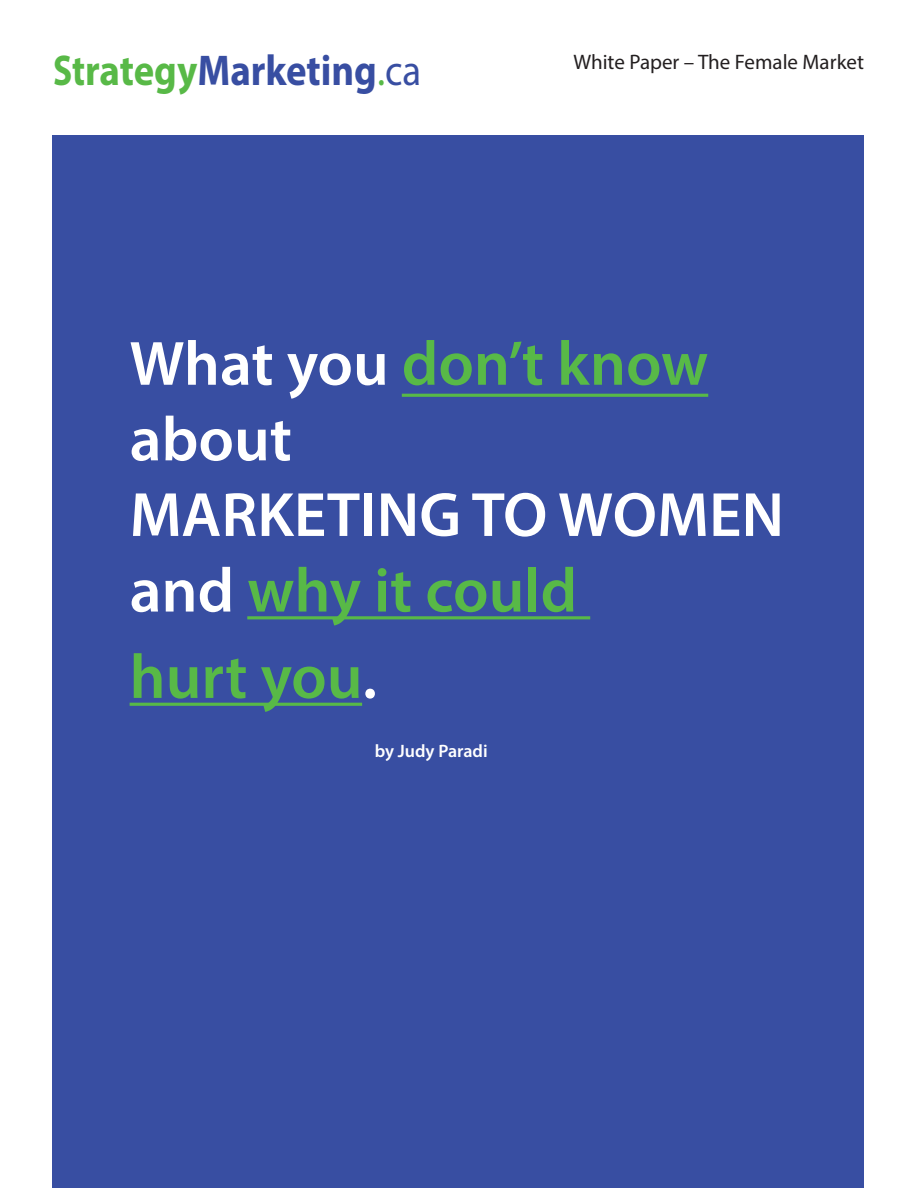
<style>
.page{position:relative;width:918px;height:1188px;background:#fff}
.page>*{position:absolute;margin:0;border:0;box-sizing:border-box;transform-origin:0 0}
.t1{font:600 63px/75.6px "Myriad Pro";color:#fff}
.t2{font:600 63px "Myriad Pro";color:#58b947}
.t3{font:700 43.2px "Myriad Pro";color:#384ea2;scale:.9 1}
.t4{font:21px "Myriad Pro";color:#231f20}
.t5{font:600 18px "Myriad Pro";color:#fff}
.s1{color:#58b947}
.s2{font-weight:400;color:#58b947}
.s3{font-weight:400}
.s4{color:#fff}
</style>
<div class="page">
<div style="left:53px;top:135px;width:811px;height:1053px;background:#384ea2"></div>
<hr style="left:402px;top:394px;width:306px;height:3px;background:#58b947">
<hr style="left:247px;top:616px;width:343px;height:3px;background:#58b947">
<hr style="left:130px;top:703px;width:232px;height:3px;background:#58b947">
<p class="t3" style="left:53px;top:42px;width:411px"><span class="s1">Strategy</span>Marketing<span class="s2">.</span><span class="s3">ca</span></p>
<p class="t4" style="left:573px;top:49px;width:292px">White Paper – The Female Market</p>
<p class="t1" style="left:130px;top:324px;width:656px">What you <span class="s1">don’t know </span>about<br>MARKETING TO WOMEN and <span class="s1">why it could</span></p>
<p class="t2" style="left:130px;top:637px;width:249px">hurt you<span class="s4">.</span></p>
<p class="t5" style="left:375px;top:740px;width:114px">by Judy Paradi</p>
</div>
